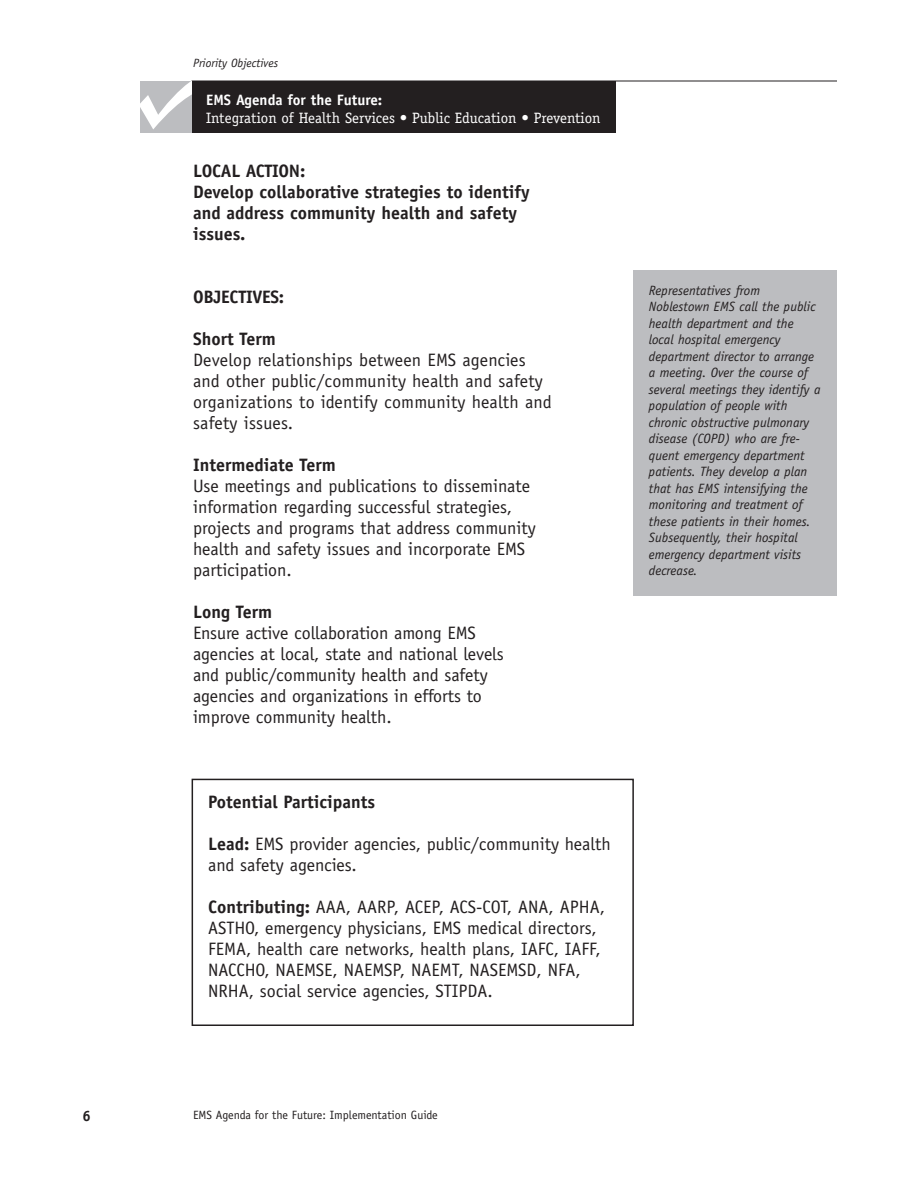
<style>
.page{position:relative;width:918px;height:1188px;background:#fff}
.page>*{position:absolute;margin:0;border:0;box-sizing:border-box;transform-origin:0 0}
.t1{font:18px/21px "Officina Sans";color:#231f20}
.t2{font:700 18px/21px "Officina Sans";color:#231f20}
.t3{font:15px/17.9px "Officina Serif";color:#fff}
.t4{font:700 15px "Officina Sans";color:#231f20}
.t5{font:italic 13.5px/16.5px "Officina Sans";color:#231f20}
.t6{font:12px "Officina Sans";color:#231f20}
.t7{font:italic 12px "Officina Sans";color:#231f20}
.s1{font-family:"Officina Sans";font-weight:700}
.s2{font-weight:700}
</style>
<div class="page">
<div style="left:634px;top:270px;width:203px;height:325px;background:#bcbdc0"></div>
<div style="left:192px;top:779px;width:442px;height:247px;border:2px solid #231f20"></div>
<div style="left:192px;top:81px;width:424px;height:52px;background:#231f20"></div>
<div style="left:140px;top:81px;width:52px;height:52px;background:#bcbdc0"></div>
<hr style="left:192px;top:81px;width:645px;height:1px;background:#231f20">
<svg style="left:140px;top:81px;width:52px;height:48px"></svg>
<p class="t7" style="left:193px;top:58px;width:87px">Priority Objectives</p>
<p class="t3" style="left:206px;top:91px;width:396px"><span class="s1">EMS Agenda for the Future:<br></span>Integration of Health Services • Public Education • Prevention</p>
<p class="t2" style="left:193px;top:161px;width:338px">LOCAL ACTION:<br>Develop collaborative strategies to identify and address community health and safety issues.</p>
<p class="t2" style="left:193px;top:287px;width:93px">OBJECTIVES:</p>
<p class="t2" style="left:193px;top:329px;width:84px">Short Term</p>
<p class="t1" style="left:193px;top:350px;width:360px">Develop relationships between EMS agencies and other public/community health and safety organizations to identify community health and safety issues.</p>
<p class="t2" style="left:193px;top:455px;width:144px">Intermediate Term</p>
<p class="t1" style="left:193px;top:476px;width:344px">Use meetings and publications to disseminate information regarding successful strategies, projects and programs that address community health and safety issues and incorporate EMS participation.</p>
<p class="t2" style="left:193px;top:602px;width:81px">Long Term</p>
<p class="t1" style="left:193px;top:623px;width:312px">Ensure active collaboration among EMS agencies at local, state and national levels and public/community health and safety agencies and organizations in efforts to improve community health.</p>
<p class="t2" style="left:208px;top:793px;width:169px">Potential Participants</p>
<p class="t1" style="left:208px;top:835px;width:404px"><span class="s2">Lead:</span> EMS provider agencies, public/community health and safety agencies.</p>
<p class="t1" style="left:208px;top:898px;width:399px"><span class="s2">Contributing:</span> AAA, AARP, ACEP, ACS-COT, ANA, APHA, ASTHO, emergency physicians, EMS medical directors, FEMA, health care networks, health plans, IAFC, IAFF, NACCHO, NAEMSE, NAEMSP, NAEMT, NASEMSD, NFA, NRHA, social service agencies, STIPDA.</p>
<p class="t5" style="left:649px;top:283px;width:173px">Representatives from<br>Noblestown EMS call the public health department and the local hospital emergency department director to arrange a meeting. Over the course of several meetings they identify a population of people with chronic obstructive pulmonary disease (COPD) who are fre&shy;quent emergency department patients. They develop a plan that has EMS intensifying the monitoring and treatment of these patients in their homes.<br>Subsequently, their hospital emergency department visits decrease.</p>
<p class="t4" style="left:82px;top:1111px;width:10px">6</p>
<p class="t6" style="left:193px;top:1111px;width:246px">EMS Agenda for the Future: Implementation Guide</p>
</div>
